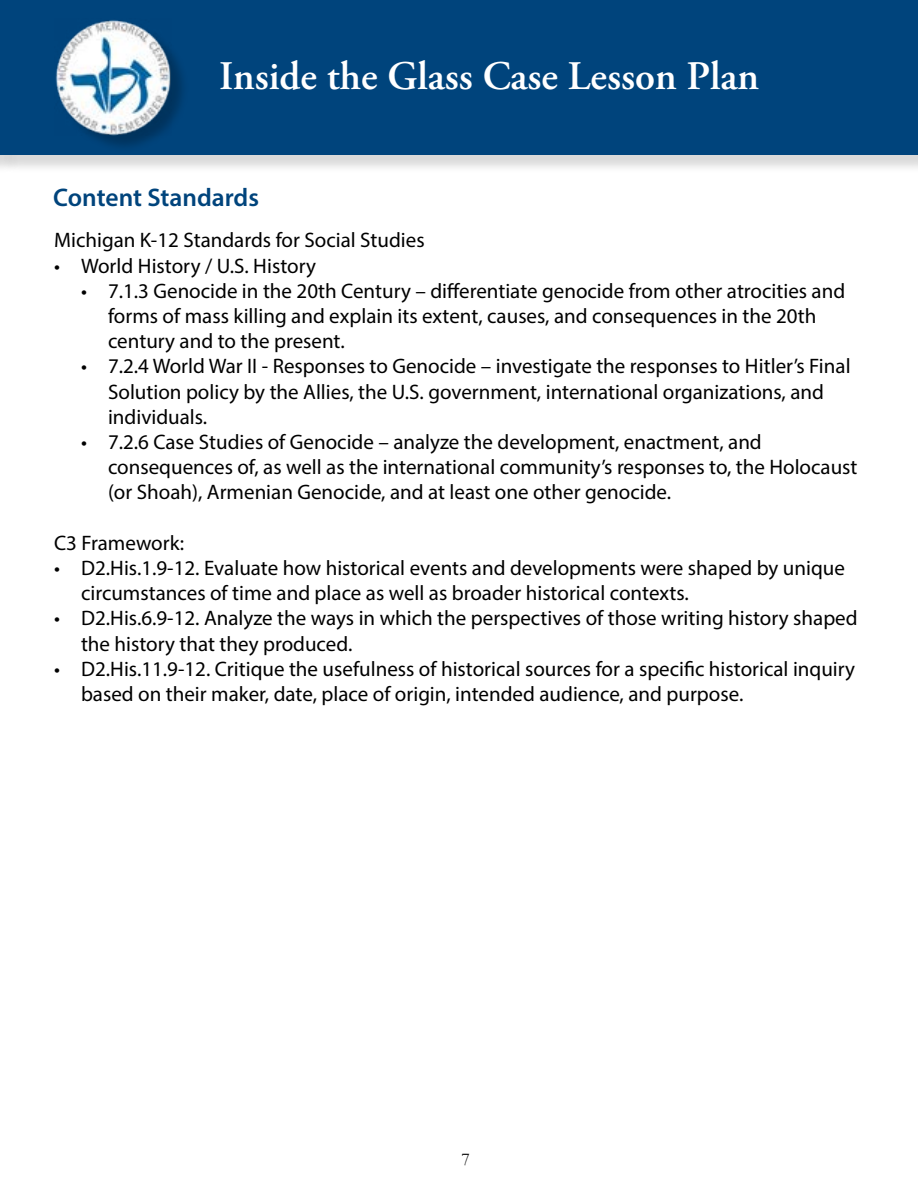
<style>
.page{position:relative;width:918px;height:1188px;background:#fff}
.page>*{position:absolute;margin:0;border:0;box-sizing:border-box;transform-origin:0 0}
.t1{font:600 54px "Adobe Garamond Pro";color:#fff}
.t2{font:600 40.5px "Adobe Garamond Pro";color:#fff}
.t3{font:600 25.5px "Myriad Pro";color:#00447c}
.t4{font:21px/25.2px "Myriad Pro";color:#000}
.t5{font:18px "Garamond";color:#000}
</style>
<div class="page">
<div style="left:3px;top:3px;width:915px;height:171px;background:#000;opacity:.15"></div>
<div style="left:0;top:0;width:918px;height:154px;background:#00447c"></div>
<div style="left:58px;top:24px;width:131px;height:129px;background:#000;opacity:.24"></div>
<img style="left:55px;top:20px;width:116px;height:115px">
<h1 class="t1" style="left:222px;top:41px;width:582px">Teacher Companion Guide</h1>
<h2 class="t2" style="left:219px;top:53px;width:541px">Inside the Glass Case Lesson Plan</h2>
<p class="t3" style="left:53px;top:181px;width:207px">Content Standards</p>
<p class="t4" style="left:54px;top:227px;width:372px">Michigan K-12 Standards for Social Studies</p>
<p class="t4" style="left:54px;top:253px;width:263px">• World History / U.S. History</p>
<p class="t4" style="left:108px;top:278px;width:739px;text-indent:-27px">• 7.1.3 Genocide in the 20th Century – differentiate genocide from other atrocities and forms of mass killing and explain its extent, causes, and consequences in the 20th century and to the present.</p>
<p class="t4" style="left:108px;top:353px;width:744px;text-indent:-27px">• 7.2.4 World War II - Responses to Genocide – investigate the responses to Hitler’s Final<br>Solution policy by the Allies, the U.S. government, international organizations, and individuals.</p>
<p class="t4" style="left:108px;top:429px;width:751px;text-indent:-27px">• 7.2.6 Case Studies of Genocide – analyze the development, enactment, and consequences of, as well as the international community’s responses to, the Holocaust (or Shoah), Armenian Genocide, and at least one other genocide.</p>
<p class="t4" style="left:54px;top:530px;width:132px">C3 Framework:</p>
<p class="t4" style="left:81px;top:555px;width:765px;text-indent:-27px">• D2.His.1.9-12. Evaluate how historical events and developments were shaped by unique circumstances of time and place as well as broader historical contexts.</p>
<p class="t4" style="left:81px;top:605px;width:778px;text-indent:-27px">• D2.His.6.9-12. Analyze the ways in which the perspectives of those writing history shaped the history that they produced.</p>
<p class="t4" style="left:81px;top:656px;width:776px;text-indent:-27px">• D2.His.11.9-12. Critique the usefulness of historical sources for a specific historical inquiry based on their maker, date, place of origin, intended audience, and purpose.</p>
<p class="t5" style="left:462px;top:1147px;width:10px">7</p>
</div>
